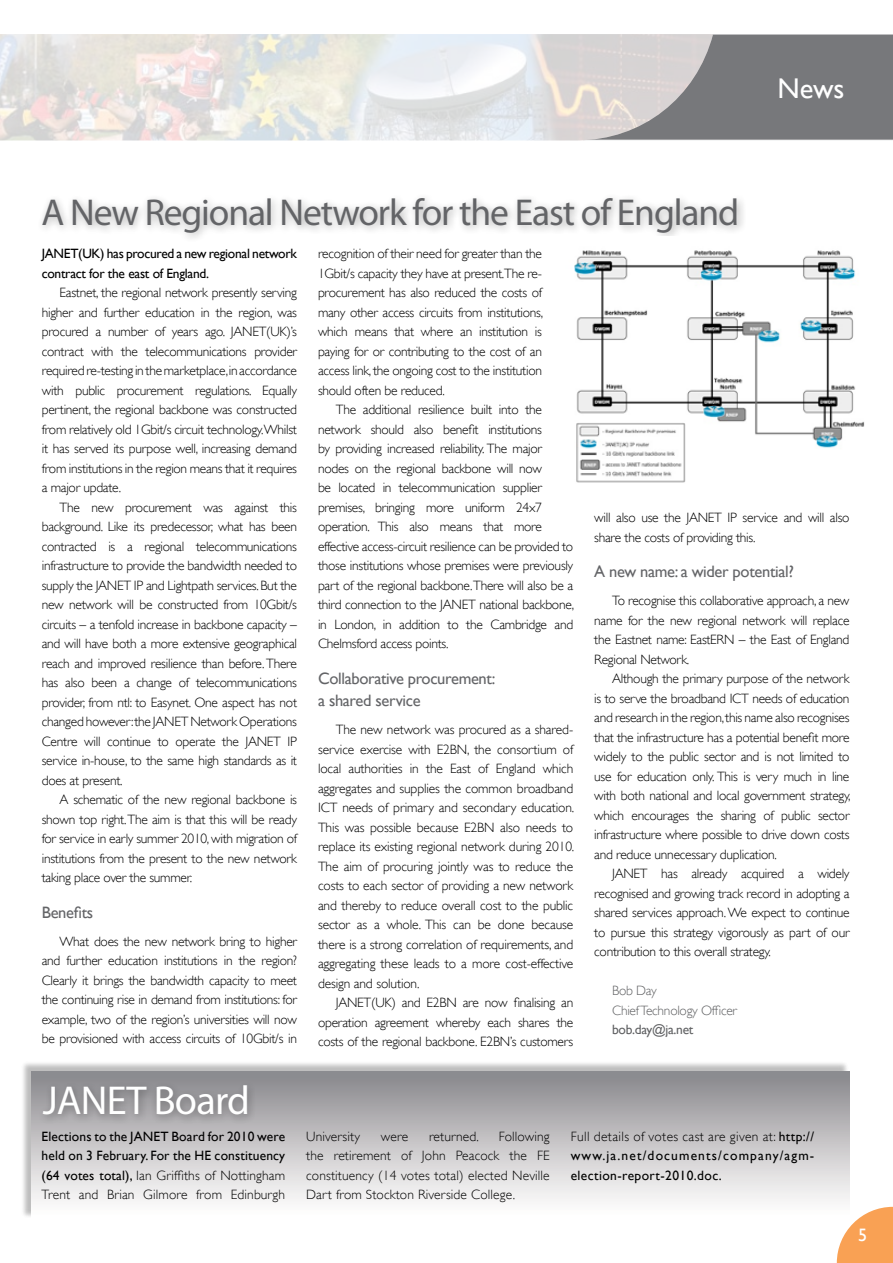
<style>
.page{position:relative;width:893px;height:1263px;background:#fff}
.page>*{position:absolute;margin:0;border:0;box-sizing:border-box;transform-origin:0 0}
.t1{font:40.5px "Myriad Pro";letter-spacing:-.02em;color:#fff}
.t2{font:37.5px "Myriad Pro";letter-spacing:-.03em;color:#636467}
.t3{font:28.5px "Gill Sans";color:#fff}
.t4{font:18px "Gill Sans";color:#fff}
.t5{font:16.5px/22.5px "Gill Sans";letter-spacing:-.02em;color:#636467}
.t6{font:300 13.5px/19.5px "Gill Sans";letter-spacing:-.02em;color:#000;text-align:justify}
.t7{font:13.5px/19.5px "Gill Sans";letter-spacing:.01em;color:#000;text-align:justify}
.t8{font:13.5px/19.5px "Gill Sans";letter-spacing:-.02em;color:#000}
.t9{font:300 13.5px/19.5px "Gill Sans";letter-spacing:-.02em;color:#616264}
.t10{font:300 13.5px "Gill Sans";letter-spacing:.01em;color:#000}
.t11{font:13.5px "Gill Sans";letter-spacing:-.02em;color:#616264}
.s1{font-weight:300}
</style>
<div class="page">
<svg style="left:837px;top:1207px;width:56px;height:56px;background:#f9af6e"></svg>
<div style="left:713px;top:34px;width:180px;height:106px;background:#77787b"></div>
<svg style="left:0;top:34px;width:713px;height:106px;background:#dfdedc"></svg>
<div style="left:21px;top:1060px;width:830px;height:162px;background:#000;opacity:.32"></div>
<div style="left:31px;top:1071px;width:818px;height:149px;background:linear-gradient(to bottom,#89888c,#fff)"></div>
<div style="left:36px;top:192px;width:857px;height:164px;background:#000;opacity:.31"></div>
<img style="left:563px;top:237px;width:302px;height:246px">
<div style="left:37px;top:1079px;width:856px;height:80px;background:#000;opacity:.31"></div>
<h3 class="t3" style="left:778px;top:71px;width:68px">News</h3>
<h2 class="t2" style="left:42px;top:190px;width:699px">A New Regional Network for the East of England</h2>
<p class="t8" style="left:42px;top:244px;width:257px">JANET(UK) has procured a new regional network contract for the east of England.</p>
<p class="t6" style="left:42px;top:283px;width:257px;text-indent:18px">Eastnet, the regional network presently serving higher and further education in the region, was procured a number of years ago. JANET(UK)’s contract with the telecommunications provider required re-testing in the marketplace,in accordance with public procurement regulations. Equally pertinent, the regional backbone was constructed from relatively old 1Gbit/s circuit technology.Whilst it has served its purpose well, increasing demand from institutions in the region means that it requires a major update.</p>
<p class="t6" style="left:42px;top:498px;width:257px;text-indent:18px">The new procurement was against this background. Like its predecessor, what has been contracted is a regional telecommunications infrastructure to provide the bandwidth needed to supply the JANET IP and Lightpath services. But the new network will be constructed from 10Gbit/s circuits – a tenfold increase in backbone capacity – and will have both a more extensive geographical reach and improved resilience than before. There has also been a change of telecommunications provider, from ntl: to Easynet. One aspect has not changed however: the JANET Network Operations Centre will continue to operate the JANET IP service in-house, to the same high standards as it does at present.</p>
<p class="t6" style="left:42px;top:790px;width:257px;text-indent:18px">A schematic of the new regional backbone is shown top right. The aim is that this will be ready for service in early summer 2010, with migration of institutions from the present to the new network taking place over the summer.</p>
<p class="t5" style="left:42px;top:901px;width:53px">Benefits</p>
<p class="t6" style="left:42px;top:931px;width:257px;text-indent:18px">What does the new network bring to higher and further education institutions in the region?<br>Clearly it brings the bandwidth capacity to meet the continuing rise in demand from institutions: for example, two of the region’s universities will now be provisioned with access circuits of 10Gbit/s in</p>
<p class="t6" style="left:318px;top:244px;width:227px">recognition of their need for greater than the 1Gbit/s capacity they have at present.The re&shy;procurement has also reduced the costs of many other access circuits from institutions, which means that where an institution is paying for or contributing to the cost of an access link, the ongoing cost to the institution should often be reduced.</p>
<p class="t6" style="left:318px;top:400px;width:258px;text-align:left;text-indent:18px">The additional resilience built into the network should also benefit institutions<br>by providing increased reliability. The major nodes on the regional backbone will now<br>be located in telecommunication supplier premises, bringing more uniform 24x7 operation. This also means that more effective access-circuit resilience can be provided to those institutions whose premises were previously part of the regional backbone.There will also be a third connection to the JANET national backbone, in London, in addition to the Cambridge and Chelmsford access points.</p>
<p class="t5" style="left:318px;top:667px;width:179px">Collaborative procurement: a shared service</p>
<p class="t6" style="left:318px;top:720px;width:258px;text-indent:18px">The new network was procured as a shared&shy;service exercise with E2BN, the consortium of local authorities in the East of England which aggregates and supplies the common broadband ICT needs of primary and secondary education.<br>This was possible because E2BN also needs to replace its existing regional network during 2010.<br>The aim of procuring jointly was to reduce the costs to each sector of providing a new network and thereby to reduce overall cost to the public sector as a whole. This can be done because there is a strong correlation of requirements, and aggregating these leads to a more cost-effective design and solution.</p>
<p class="t6" style="left:318px;top:993px;width:257px;text-indent:18px">JANET(UK) and E2BN are now finalising an operation agreement whereby each shares the costs of the regional backbone. E2BN’s customers</p>
<p class="t6" style="left:594px;top:508px;width:257px">will also use the JANET IP service and will also share the costs of providing this.</p>
<p class="t5" style="left:594px;top:560px;width:201px">A new name: a wider potential?</p>
<p class="t6" style="left:594px;top:591px;width:257px;text-indent:18px">To recognise this collaborative approach, a new name for the new regional network will replace the Eastnet name: EastERN – the East of England Regional Network.</p>
<p class="t6" style="left:594px;top:669px;width:258px;text-indent:18px">Although the primary purpose of the network is to serve the broadband ICT needs of education and research in the region, this name also recognises that the infrastructure has a potential benefit more widely to the public sector and is not limited to use for education only. This is very much in line with both national and local government strategy, which encourages the sharing of public sector infrastructure where possible to drive down costs and reduce unnecessary duplication.</p>
<p class="t6" style="left:594px;top:864px;width:257px;text-indent:18px">JANET has already acquired a widely recognised and growing track record in adopting a shared services approach. We expect to continue to pursue this strategy vigorously as part of our contribution to this overall strategy.</p>
<p class="t9" style="left:612px;top:981px;width:126px">Bob Day<br>Chief Technology Officer</p>
<p class="t11" style="left:612px;top:1021px;width:83px">bob.day@ja.net</p>
<h1 class="t1" style="left:43px;top:1075px;width:209px">JANET Board</h1>
<p class="t6" style="left:306px;top:1127px;width:245px;text-indent:193px">Following the retirement of John Peacock the FE constituency (14 votes total) elected Neville Dart from Stockton Riverside College.</p>
<p class="t7" style="left:571px;top:1126px;width:245px"><span class="s1">Full details of votes cast are given at:</span> http:// www.ja.net/documents/company/agm&shy;election-report-2010.doc.</p>
<p class="t7" style="left:42px;top:1126px;width:245px">Elections to the JANET Board for 2010 were held on 3 February. For the HE constituency (64 votes total), <span class="s1">Ian Griffiths of Nottingham Trent and Brian Gilmore from Edinburgh</span></p>
<p class="t10" style="left:306px;top:1129px;width:55px">University</p>
<p class="t6" style="left:381px;top:1127px;width:29px">were</p>
<p class="t10" style="left:429px;top:1129px;width:51px">returned.</p>
<h3 class="t4" style="left:858px;top:1224px;width:10px">5</h3>
</div>
